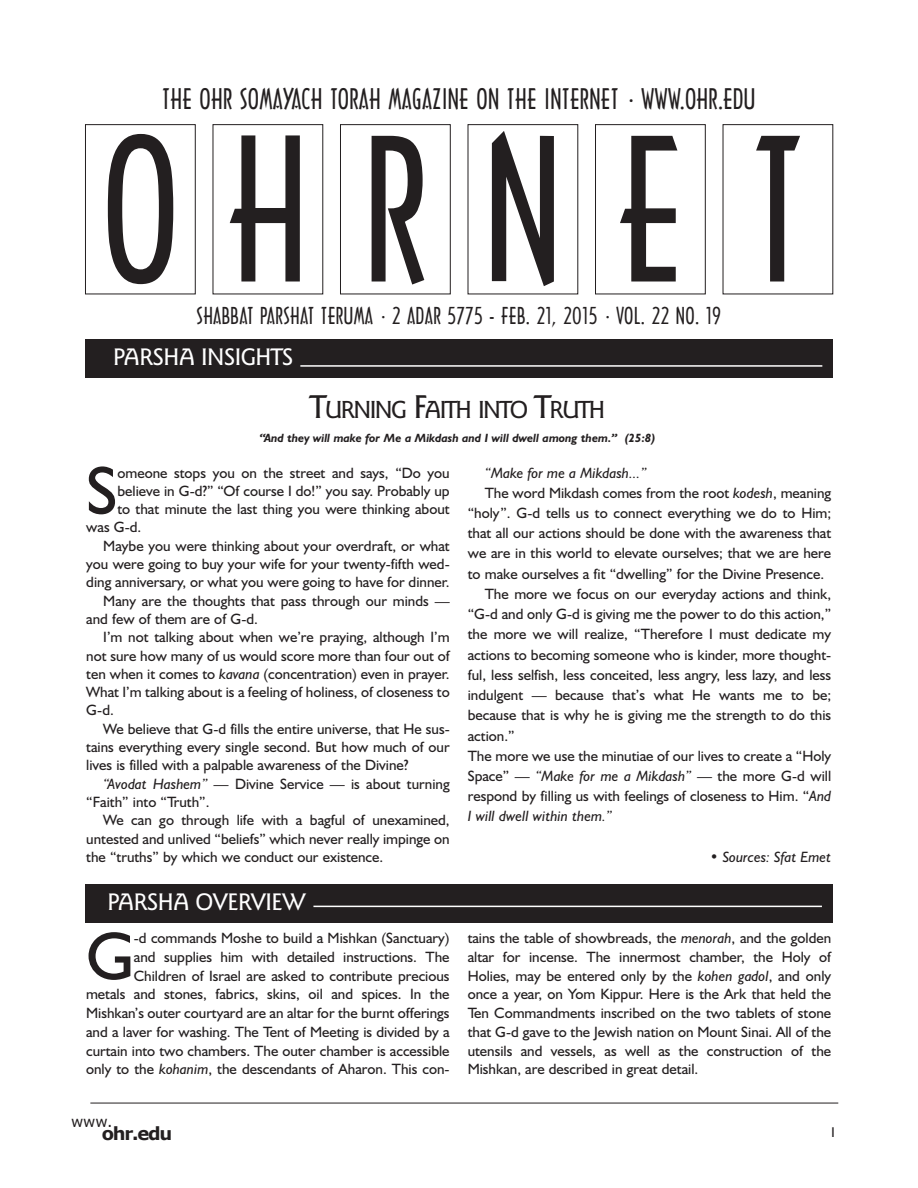
<style>
.page{position:relative;width:918px;height:1188px;background:#fff}
.page>*{position:absolute;margin:0;border:0;box-sizing:border-box;transform-origin:0 0}
.t1{font:189px "Architecture Plain";letter-spacing:.295em;color:#231f20}
.t2{font:67.65px "Humanist 521 BT";color:#231f20}
.t3{font:27px "Architecture Plain";letter-spacing:.015em;color:#231f20}
.t4{font:500 24.75px "Goudy Sans IT Cby BT";letter-spacing:-.07em;color:#231f20}
.t5{font:500 24px "Goudy Sans IT Cby BT";letter-spacing:-.025em;color:#fff}
.t6{font:22.2px "Architecture Plain";letter-spacing:.015em;color:#231f20}
.t7{font:700 18px "Verdana";letter-spacing:-.07em;color:#231f20}
.t8{font:15px/18.8px "Humanist 521 BT";color:#231f20;text-align:right}
.t9{font:italic 15px "Humanist 521 BT";color:#231f20}
.t10{font:15px "Verdana";color:#231f20}
.t11{font:14.25px "Humanist 521 BT";color:#231f20}
.t12{font:italic 700 12px "Humanist 521 BT";color:#231f20}
.s1{font-size:33px}
.s2{font-style:italic}
</style>
<div class="page">
<div style="left:85px;top:124px;width:111px;height:170px;border:1px solid #231f20"></div>
<div style="left:340px;top:124px;width:111px;height:170px;border:1px solid #231f20"></div>
<div style="left:595px;top:124px;width:111px;height:170px;border:1px solid #231f20"></div>
<hr style="left:90px;top:1103px;width:748px;height:1px;background:#231f20">
<div style="left:85px;top:340px;width:748px;height:38px;background:#231f20"></div>
<hr style="left:300px;top:365px;width:522px;height:2px;background:#fff">
<div style="left:85px;top:885px;width:748px;height:38px;background:#231f20"></div>
<hr style="left:313px;top:906px;width:509px;height:1px;background:#fff">
<h3 class="t3" style="left:162px;top:84px;width:595px">THE OHR SOMAYACH TORAH MAGAZINE ON THE INTERNET • WWW.OHR.EDU</h3>
<h1 class="t1" style="left:101px;top:106px;width:706px">OHRNET</h1>
<h3 class="t6" style="left:197px;top:303px;width:526px">SHABBAT PARSHAT TERUMA • 2 ADAR 5775 - FEB. 21, 2015 • VOL. 22 NO. 19</h3>
<h3 class="t5" style="left:113px;top:343px;width:182px">PARSHA INSIGHTS</h3>
<h3 class="t4" style="left:310px;top:395px;width:297px"><span class="s1">T</span>URNING <span class="s1">F</span>AITH INTO <span class="s1">T</span>RUTH</h3>
<p class="t12" style="left:260px;top:431px;width:398px">“And they will make for Me a Mikdash and I will dwell among them.” (25:8)</p>
<h2 class="t2" style="left:86px;top:451px;width:33px">S</h2>
<p class="t8" style="left:117px;top:463px;width:334px">omeone stops you on the street and says, “Do you</p>
<p class="t8" style="left:117px;top:481px;width:334px">believe in G-d?” “Of course I do!” you say. Probably up</p>
<p class="t8" style="left:117px;top:500px;width:334px">to that minute the last thing you were thinking about</p>
<p class="t8" style="left:86px;top:518px;width:57px">was G-d.</p>
<p class="t8" style="left:103px;top:536px;width:348px">Maybe you were thinking about your overdraft, or what</p>
<p class="t8" style="left:86px;top:555px;width:365px">you were going to buy your wife for your twenty-fifth wed-</p>
<p class="t8" style="left:86px;top:573px;width:365px">ding anniversary, or what you were going to have for dinner.</p>
<p class="t8" style="left:103px;top:591px;width:348px">Many are the thoughts that pass through our minds —</p>
<p class="t8" style="left:86px;top:609px;width:173px">and few of them are of G-d.</p>
<p class="t8" style="left:103px;top:628px;width:348px">I’m not talking about when we’re praying, although I’m</p>
<p class="t8" style="left:86px;top:646px;width:365px">not sure how many of us would score more than four out of</p>
<p class="t8" style="left:86px;top:664px;width:365px">ten when it comes to <span class="s2">kavana</span> (concentration) even in prayer.</p>
<p class="t8" style="left:86px;top:683px;width:365px">What I’m talking about is a feeling of holiness, of closeness to</p>
<p class="t8" style="left:86px;top:701px;width:29px">G-d.</p>
<p class="t8" style="left:103px;top:719px;width:348px">We believe that G-d fills the entire universe, that He sus-</p>
<p class="t8" style="left:86px;top:738px;width:365px">tains everything every single second. But how much of our</p>
<p class="t8" style="left:86px;top:756px;width:324px">lives is filled with a palpable awareness of the Divine?</p>
<p class="t8" style="left:103px;top:774px;width:348px"><span class="s2">“Avodat Hashem” —</span> Divine Service — is about turning</p>
<p class="t8" style="left:86px;top:792px;width:125px">“Faith” into “Truth”.</p>
<p class="t8" style="left:103px;top:811px;width:348px">We can go through life with a bagful of unexamined,</p>
<p class="t8" style="left:86px;top:829px;width:365px">untested and unlived “beliefs” which never really impinge on</p>
<p class="t8" style="left:86px;top:847px;width:299px">the “truths” by which we conduct our existence.</p>
<p class="t9" style="left:485px;top:464px;width:163px">“Make for me a Mikdash...”</p>
<p class="t8" style="left:485px;top:483px;width:348px">The word Mikdash comes from the root <span class="s2">kodesh</span>, meaning</p>
<p class="t8" style="left:468px;top:503px;width:365px">“holy”. G-d tells us to connect everything we do to Him;</p>
<p class="t8" style="left:468px;top:524px;width:365px">that all our actions should be done with the awareness that</p>
<p class="t8" style="left:468px;top:544px;width:365px">we are in this world to elevate ourselves; that we are here</p>
<p class="t8" style="left:468px;top:564px;width:358px">to make ourselves a fit “dwelling” for the Divine Presence.</p>
<p class="t8" style="left:485px;top:584px;width:348px">The more we focus on our everyday actions and think,</p>
<p class="t8" style="left:468px;top:605px;width:365px">“G-d and only G-d is giving me the power to do this action,”</p>
<p class="t8" style="left:468px;top:625px;width:365px">the more we will realize, “Therefore I must dedicate my</p>
<p class="t8" style="left:468px;top:645px;width:365px">actions to becoming someone who is kinder, more thought-</p>
<p class="t8" style="left:468px;top:665px;width:365px">ful, less selfish, less conceited, less angry, less lazy, and less</p>
<p class="t8" style="left:468px;top:686px;width:365px">indulgent — because that’s what He wants me to be;</p>
<p class="t8" style="left:468px;top:706px;width:365px">because that is why he is giving me the strength to do this</p>
<p class="t8" style="left:468px;top:726px;width:48px">action.”</p>
<p class="t8" style="left:468px;top:746px;width:365px">The more we use the minutiae of our lives to create a “Holy</p>
<p class="t8" style="left:468px;top:766px;width:365px">Space” — <span class="s2">“Make for me a Mikdash”</span> — the more G-d will</p>
<p class="t8" style="left:468px;top:787px;width:365px">respond by filling us with feelings of closeness to Him. “<span class="s2">And</span></p>
<p class="t9" style="left:468px;top:807px;width:146px">I will dwell within them.”</p>
<p class="t9" style="left:710px;top:848px;width:123px">• Sources: Sfat Emet</p>
<h3 class="t5" style="left:108px;top:888px;width:200px">PARSHA OVERVIEW</h3>
<h2 class="t2" style="left:86px;top:916px;width:49px">G</h2>
<p class="t8" style="left:86px;top:929px;width:365px">-d commands Moshe to build a Mishkan (Sanctuary)<br>and supplies him with detailed instructions. The Children of Israel are asked to contribute precious<br>metals and stones, fabrics, skins, oil and spices. In the Mishkan’s outer courtyard are an altar for the burnt offerings and a laver for washing. The Tent of Meeting is divided by a curtain into two chambers. The outer chamber is accessible only to the <span class="s2">kohanim</span>, the descendants of Aharon. This con-</p>
<p class="t8" style="left:468px;top:929px;width:365px;text-align:justify">tains the table of showbreads, the <span class="s2">menorah</span>, and the golden altar for incense. The innermost chamber, the Holy of Holies, may be entered only by the <span class="s2">kohen gadol</span>, and only once a year, on Yom Kippur. Here is the Ark that held the Ten Commandments inscribed on the two tablets of stone that G-d gave to the Jewish nation on Mount Sinai. All of the utensils and vessels, as well as the construction of the Mishkan, are described in great detail.</p>
<p class="t10" style="left:71px;top:1112px;width:43px">www.</p>
<p class="t7" style="left:102px;top:1122px;width:72px">ohr.edu</p>
<p class="t11" style="left:830px;top:1124px;width:9px">1</p>
</div>
